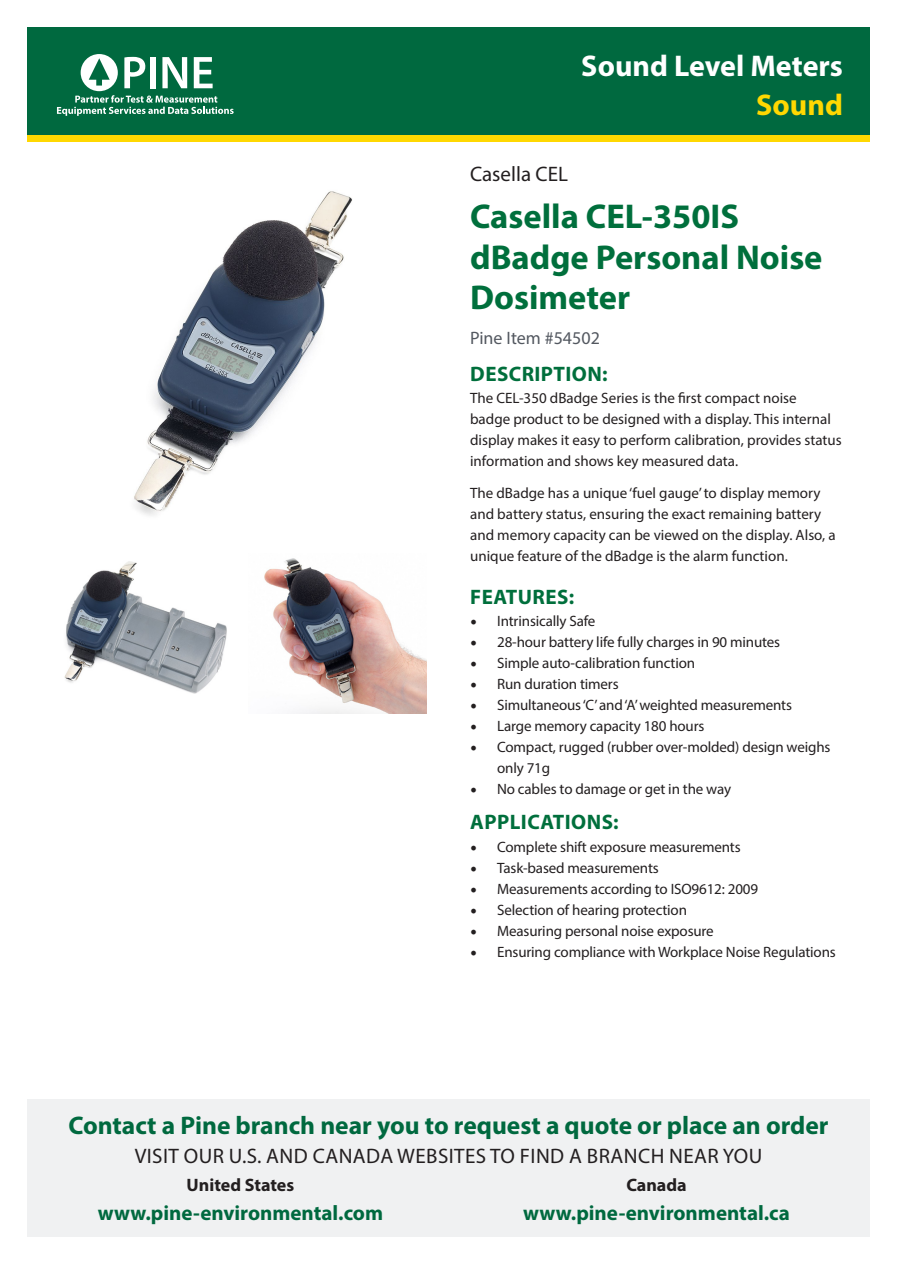
<style>
.page{position:relative;width:897px;height:1264px;background:#fff}
.page>*{position:absolute;margin:0;border:0;box-sizing:border-box;transform-origin:0 0}
.t1{font:700 34.5px/40.5px "Myriad Pro";color:#006f3c}
.t2{font:700 30px "Myriad Pro";color:#fff}
.t3{font:700 30px "Myriad Pro";color:#ffd801}
.t4{font:700 25.5px "Myriad Pro";color:#00693f}
.t5{font:700 21px "Myriad Pro";color:#00693f}
.t6{font:21px "Myriad Pro";letter-spacing:.02em;color:#231f20}
.t7{font:700 21px "Myriad Pro";letter-spacing:.02em;color:#006f3c}
.t8{font:21px "Myriad Pro";color:#231f20}
.t9{font:700 18px "Myriad Pro";color:#231f20}
.t10{font:18px "Myriad Pro";color:#535860}
.t11{font:15px/21px "Myriad Pro";letter-spacing:-.01em;color:#231f20}
.s1{font-family:"Minion Pro";font-size:18px}
</style>
<div class="page">
<div style="left:27px;top:27px;width:842px;height:108px;background:#00693f"></div>
<div style="left:27px;top:135px;width:842px;height:7px;background:#ffd801"></div>
<svg style="left:57px;top:54px;width:176px;height:62px"></svg>
<div style="left:27px;top:1099px;width:842px;height:138px;background:#f0f1f2"></div>
<img style="left:134px;top:191px;width:218px;height:325px">
<img style="left:64px;top:561px;width:163px;height:133px">
<img style="left:264px;top:558px;width:163px;height:155px">
<p class="t2" style="left:581px;top:47px;width:263px">Sound Level Meters</p>
<p class="t3" style="left:756px;top:85px;width:88px">Sound</p>
<p class="t8" style="left:470px;top:161px;width:99px">Casella CEL</p>
<p class="t1" style="left:470px;top:195px;width:354px">Casella CEL-350IS dBadge Personal Noise<br>Dosimeter</p>
<p class="t10" style="left:470px;top:327px;width:131px">Pine Item #54502</p>
<p class="t7" style="left:470px;top:360px;width:139px">DESCRIPTION:</p>
<p class="t11" style="left:470px;top:387px;width:373px">The CEL-350 dBadge Series is the first compact noise<br>badge product to be designed with a display. This internal display makes it easy to perform calibration, provides status information and shows key measured data.</p>
<p class="t11" style="left:470px;top:482px;width:367px">The dBadge has a unique ‘fuel gauge’ to display memory and battery status, ensuring the exact remaining battery and memory capacity can be viewed on the display. Also, a unique feature of the dBadge is the alarm function.</p>
<p class="t7" style="left:470px;top:583px;width:105px">FEATURES:</p>
<p class="t11" style="left:470px;top:610px;width:127px"><span class="s1">•</span> Intrinsically Safe</p>
<p class="t11" style="left:470px;top:631px;width:311px"><span class="s1">•</span> 28-hour battery life fully charges in 90 minutes</p>
<p class="t11" style="left:470px;top:652px;width:226px"><span class="s1">•</span> Simple auto-calibration function</p>
<p class="t11" style="left:470px;top:673px;width:150px"><span class="s1">•</span> Run duration timers</p>
<p class="t11" style="left:470px;top:694px;width:323px"><span class="s1">•</span> Simultaneous ‘C’ and ‘A’ weighted measurements</p>
<p class="t11" style="left:470px;top:715px;width:236px"><span class="s1">•</span> Large memory capacity 180 hours</p>
<p class="t11" style="left:497px;top:736px;width:335px;text-indent:-27px"><span class="s1">•</span> Compact, rugged (rubber over-molded) design weighs only 71g</p>
<p class="t11" style="left:470px;top:778px;width:262px"><span class="s1">•</span> No cables to damage or get in the way</p>
<p class="t7" style="left:470px;top:808px;width:150px">APPLICATIONS:</p>
<p class="t11" style="left:470px;top:836px;width:272px"><span class="s1">•</span> Complete shift exposure measurements</p>
<p class="t11" style="left:470px;top:857px;width:190px"><span class="s1">•</span> Task-based measurements</p>
<p class="t11" style="left:470px;top:878px;width:289px"><span class="s1">•</span> Measurements according to ISO9612: 2009</p>
<p class="t11" style="left:470px;top:899px;width:218px"><span class="s1">•</span> Selection of hearing protection</p>
<p class="t11" style="left:470px;top:920px;width:245px"><span class="s1">•</span> Measuring personal noise exposure</p>
<p class="t11" style="left:470px;top:941px;width:367px"><span class="s1">•</span> Ensuring compliance with Workplace Noise Regulations</p>
<p class="t4" style="left:68px;top:1109px;width:761px">Contact a Pine branch near you to request a quote or place an order</p>
<p class="t6" style="left:135px;top:1143px;width:629px">VISIT OUR U.S. AND CANADA WEBSITES TO FIND A BRANCH NEAR YOU</p>
<p class="t9" style="left:187px;top:1173px;width:109px">United States</p>
<p class="t9" style="left:626px;top:1173px;width:62px">Canada</p>
<p class="t5" style="left:98px;top:1199px;width:287px">www.pine-environmental.com</p>
<p class="t5" style="left:523px;top:1199px;width:268px">www.pine-environmental.ca</p>
</div>
